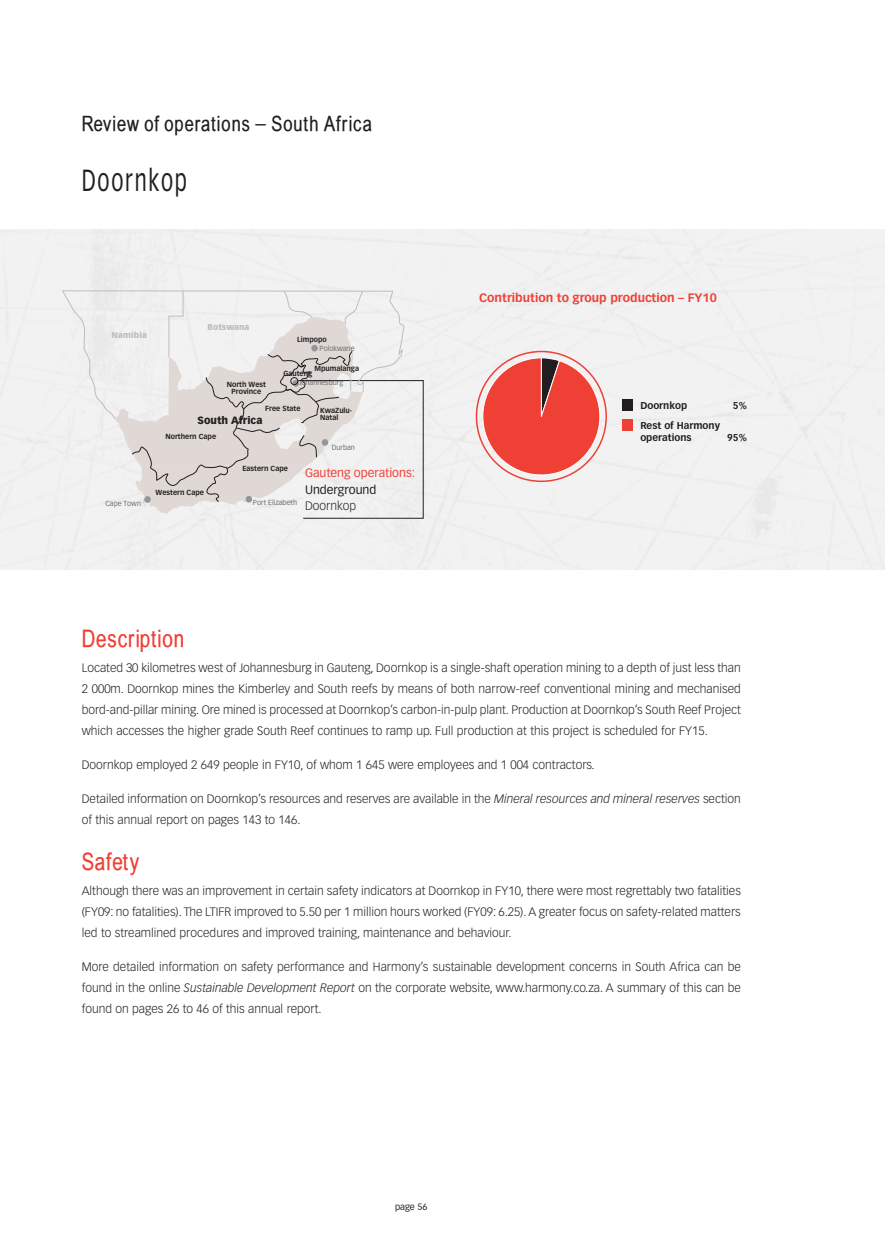
<style>
.page{position:relative;width:885px;height:1259px;background:#fff}
.page>*{position:absolute;margin:0;border:0;box-sizing:border-box;transform-origin:0 0}
.t1{font:30px "Vectora LH";letter-spacing:.085em;color:#231f20;scale:.7 1}
.t2{font:24px "Babel Sans";letter-spacing:.035em;color:#ef4035}
.t3{font:21px "Babel Sans";letter-spacing:.045em;color:#231f20}
.t4{font:300 12px/21px "Vectora LH";color:#231f20;text-align:justify}
.t5{font:700 12px "Vectora LH";color:#ef4035}
.t6{font:12px "Vectora LH";color:#ef4035}
.t7{font:12px "Vectora LH";color:#231f20}
.t8{font:900 10.35px "Vectora LH";color:#231f20}
.t9{font:700 9.75px/12px "Vectora LH";color:#231f20}
.t10{font:9px "Vectora LH";color:#231f20}
.t11{font:900 8.25px "Vectora LH";color:#bcbdc0}
.t12{font:900 8.25px "Vectora LH";letter-spacing:.02em;color:#bcbdc0}
.t13{font:700 7.2px/7.2px "Vectora LH";color:#231f20}
.t14{font:7.2px "Vectora LH";color:#6d6e70}
.s1{font-family:"Vectora LH"}
.s2{font-style:italic}
</style>
<div class="page">
<div style="left:0;top:229px;width:885px;height:340px;background:#f3f2f3"></div>
<svg style="left:62px;top:290px;width:362px;height:228px"></svg>
<svg style="left:481px;top:357px;width:121px;height:120px"></svg>
<div style="left:622px;top:400px;width:11px;height:11px;background:#221e1f"></div>
<div style="left:622px;top:419px;width:11px;height:11px;background:#ef4035"></div>
<h3 class="t3" style="left:82px;top:115px;width:292px">Review of operations <span class="s1">–</span> South Africa</h3>
<h1 class="t1" style="left:82px;top:167px;width:152px">Doornkop</h1>
<p class="t12" style="left:112px;top:331px;width:37px">Namibia</p>
<p class="t11" style="left:208px;top:323px;width:43px">Botswana</p>
<p class="t13" style="left:297px;top:336px;width:31px">Limpopo</p>
<p class="t13" style="left:314px;top:365px;width:46px">Mpumalanga</p>
<p class="t13" style="left:320px;top:407px;width:33px">KwaZulu-<br>Natal</p>
<p class="t14" style="left:320px;top:345px;width:37px">Polokwane</p>
<p class="t13" style="left:283px;top:370px;width:30px">Gauteng</p>
<p class="t14" style="left:299px;top:379px;width:46px">Johannesburg</p>
<p class="t13" style="left:227px;top:381px;width:41px;text-align:center">North West<br>Province</p>
<p class="t13" style="left:265px;top:405px;width:37px">Free State</p>
<p class="t8" style="left:198px;top:416px;width:66px">South Africa</p>
<p class="t13" style="left:165px;top:433px;width:52px">Northern Cape</p>
<p class="t14" style="left:105px;top:500px;width:37px">Cape Town</p>
<p class="t13" style="left:156px;top:489px;width:50px">Western Cape</p>
<p class="t13" style="left:242px;top:466px;width:47px">Eastern Cape</p>
<p class="t14" style="left:253px;top:499px;width:46px">Port Elizabeth</p>
<p class="t14" style="left:332px;top:444px;width:25px">Durban</p>
<p class="t6" style="left:305px;top:468px;width:112px">Gauteng operations:</p>
<p class="t7" style="left:305px;top:484px;width:73px">Underground</p>
<p class="t4" style="left:305px;top:496px;width:53px">Doornkop</p>
<p class="t5" style="left:479px;top:292px;width:239px">Contribution to group production – FY10</p>
<p class="t9" style="left:640px;top:400px;width:48px">Doornkop</p>
<p class="t9" style="left:733px;top:400px;width:15px">5%</p>
<p class="t9" style="left:640px;top:420px;width:81px">Rest of Harmony operations</p>
<p class="t9" style="left:727px;top:432px;width:21px">95%</p>
<h2 class="t2" style="left:82px;top:629px;width:104px">Description</h2>
<p class="t4" style="left:82px;top:658px;width:661px">Located 30 kilometres west of Johannesburg in Gauteng, Doornkop is a single-shaft operation mining to a depth of just less than 2 000m. Doornkop mines the Kimberley and South reefs by means of both narrow-reef conventional mining and mechanised bord-and-pillar mining. Ore mined is processed at Doornkop’s carbon-in-pulp plant. Production at Doornkop’s South Reef Project which accesses the higher grade South Reef continues to ramp up. Full production at this project is scheduled for FY15.</p>
<p class="t4" style="left:82px;top:755px;width:514px">Doornkop employed 2 649 people in FY10, of whom 1 645 were employees and 1 004 contractors.</p>
<p class="t4" style="left:82px;top:788px;width:661px">Detailed information on Doornkop’s resources and reserves are available in the <span class="s2">Mineral resources and mineral reserves</span> section of this annual report on pages 143 to 146.</p>
<h2 class="t2" style="left:82px;top:853px;width:59px">Safety</h2>
<p class="t4" style="left:82px;top:881px;width:661px">Although there was an improvement in certain safety indicators at Doornkop in FY10, there were most regrettably two fatalities (FY09: no fatalities). The LTIFR improved to 5.50 per 1 million hours worked (FY09: 6.25). A greater focus on safety-related matters led to streamlined procedures and improved training, maintenance and behaviour.</p>
<p class="t4" style="left:82px;top:957px;width:661px">More detailed information on safety performance and Harmony’s sustainable development concerns in South Africa can be found in the online <span class="s2">Sustainable Development Report</span> on the corporate website, www.harmony.co.za. A summary of this can be found on pages 26 to 46 of this annual report.</p>
<p class="t10" style="left:395px;top:1203px;width:34px">page 56</p>
</div>
